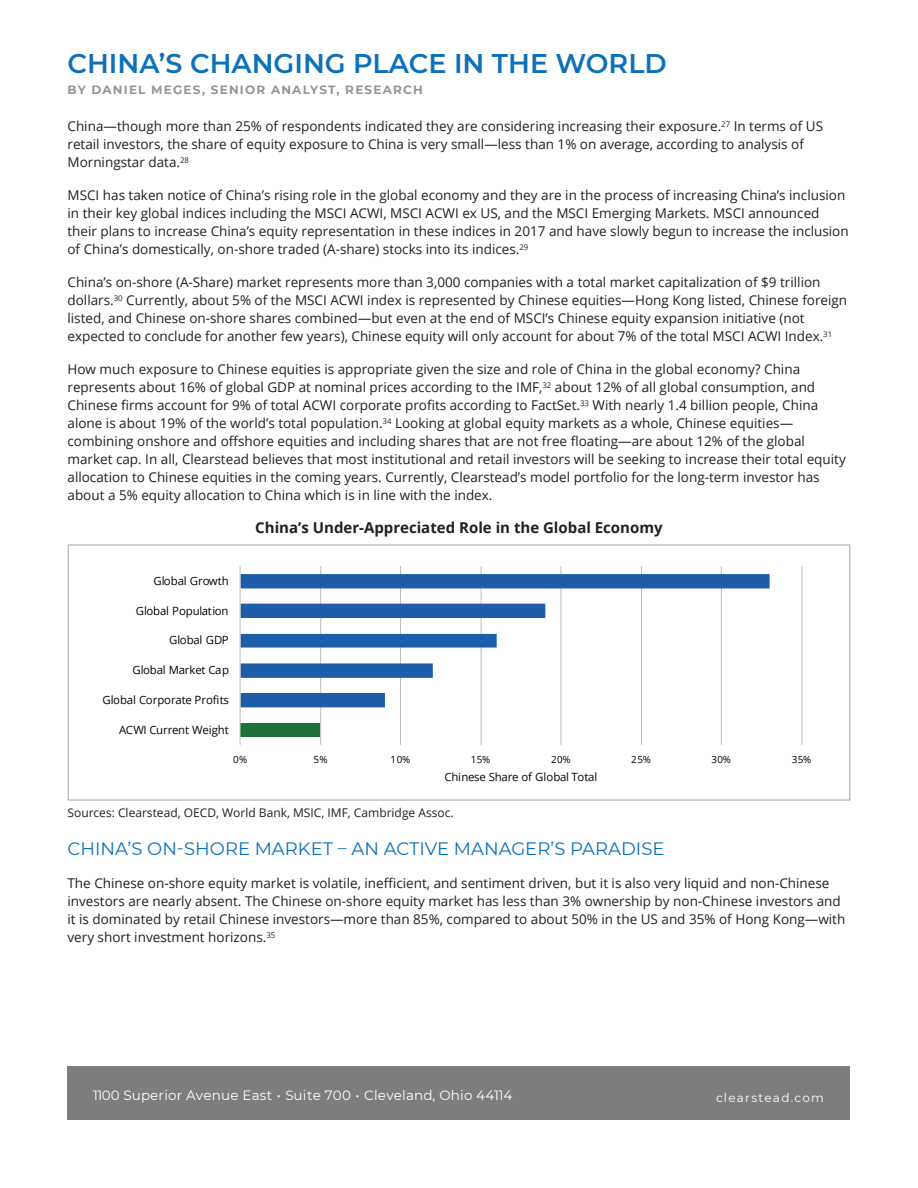
<style>
.page{position:relative;width:918px;height:1188px;background:#fff}
.page>*{position:absolute;margin:0;border:0;box-sizing:border-box;transform-origin:0 0}
.t1{font:600 27px "Montserrat";color:#0d71b9}
.t2{font:18px "Montserrat";color:#0d71b9}
.t3{font:700 15px "Open Sans";color:#231f20}
.t4{font:13.5px/18px "Open Sans";color:#231f20}
.t5{font:13.5px "Montserrat";letter-spacing:.015em;color:#fff}
.t6{font:12px "Open Sans";color:#231f20}
.t7{font:700 12px "Montserrat";letter-spacing:.1em;color:#939598}
.t8{font:12px "Montserrat";letter-spacing:.105em;color:#fff}
.t9{font:11.4px "Open Sans";letter-spacing:-.015em;color:#040503}
.t10{font:9.9px "Open Sans";letter-spacing:.045em;color:#040503}
</style>
<div class="page">
<div style="left:68px;top:1066px;width:782px;height:54px;background:#7d7e7c"></div>
<div style="left:68px;top:544px;width:782px;height:257px;border:1px solid #b4aca6"></div>
<hr style="left:320px;top:566px;width:1px;height:179px;background:#bfbebe">
<hr style="left:400px;top:566px;width:1px;height:179px;background:#bfbebe">
<hr style="left:481px;top:566px;width:1px;height:179px;background:#bfbebe">
<hr style="left:561px;top:566px;width:1px;height:179px;background:#bfbebe">
<hr style="left:641px;top:566px;width:1px;height:179px;background:#bfbebe">
<hr style="left:721px;top:566px;width:1px;height:179px;background:#bfbebe">
<hr style="left:802px;top:566px;width:1px;height:179px;background:#bfbebe">
<div style="left:240px;top:723px;width:80px;height:14px;background:#1c7239"></div>
<svg style="left:241px;top:574px;width:529px;height:133px"></svg>
<hr style="left:240px;top:566px;width:1px;height:179px;background:#bfbebe">
<h1 class="t1" style="left:68px;top:45px;width:601px">CHINA’S CHANGING PLACE IN THE WORLD</h1>
<p class="t7" style="left:68px;top:81px;width:357px">BY DANIEL MEGES, SENIOR ANALYST, RESEARCH</p>
<p class="t4" style="left:67px;top:117px;width:757px">China—though more than 25% of respondents indicated they are considering increasing their exposure.<sup>27</sup> In terms of US retail investors, the share of equity exposure to China is very small—less than 1% on average, according to analysis of<br>Morningstar data.<sup>28</sup></p>
<p class="t4" style="left:68px;top:186px;width:783px">MSCI has taken notice of China’s rising role in the global economy and they are in the process of increasing China’s inclusion in their key global indices including the MSCI ACWI, MSCI ACWI ex US, and the MSCI Emerging Markets. MSCI announced their plans to increase China’s equity representation in these indices in 2017 and have slowly begun to increase the inclusion of China’s domestically, on-shore traded (A-share) stocks into its indices.<sup>29</sup></p>
<p class="t4" style="left:67px;top:273px;width:781px">China’s on-shore (A-Share) market represents more than 3,000 companies with a total market capitalization of $9 trillion dollars.<sup>30</sup> Currently, about 5% of the MSCI ACWI index is represented by Chinese equities—Hong Kong listed, Chinese foreign listed, and Chinese on-shore shares combined—but even at the end of MSCI’s Chinese equity expansion initiative (not expected to conclude for another few years), Chinese equity will only account for about 7% of the total MSCI ACWI Index.<sup>31</sup></p>
<p class="t4" style="left:67px;top:360px;width:780px">How much exposure to Chinese equities is appropriate given the size and role of China in the global economy? China represents about 16% of global GDP at nominal prices according to the IMF,<sup>32</sup> about 12% of all global consumption, and Chinese firms account for 9% of total ACWI corporate profits according to FactSet.<sup>33</sup> With nearly 1.4 billion people, China alone is about 19% of the world’s total population.<sup>34</sup> Looking at global equity markets as a whole, Chinese equities— combining onshore and offshore equities and including shares that are not free floating—are about 12% of the global market cap. In all, Clearstead believes that most institutional and retail investors will be seeking to increase their total equity allocation to Chinese equities in the coming years. Currently, Clearstead’s model portfolio for the long-term investor has about a 5% equity allocation to China which is in line with the index.</p>
<p class="t3" style="left:255px;top:517px;width:409px">China’s Under-Appreciated Role in the Global Economy</p>
<p class="t9" style="left:153px;top:573px;width:77px">Global Growth</p>
<p class="t9" style="left:136px;top:603px;width:94px">Global Population</p>
<p class="t9" style="left:169px;top:632px;width:61px">Global GDP</p>
<p class="t9" style="left:132px;top:662px;width:98px">Global Market Cap</p>
<p class="t9" style="left:103px;top:692px;width:128px">Global Corporate Profits</p>
<p class="t9" style="left:119px;top:722px;width:111px">ACWI Current Weight</p>
<p class="t10" style="left:233px;top:752px;width:16px">0%</p>
<p class="t10" style="left:313px;top:752px;width:16px">5%</p>
<p class="t10" style="left:391px;top:752px;width:21px">10%</p>
<p class="t10" style="left:471px;top:752px;width:21px">15%</p>
<p class="t10" style="left:551px;top:752px;width:21px">20%</p>
<p class="t10" style="left:631px;top:752px;width:21px">25%</p>
<p class="t10" style="left:712px;top:752px;width:21px">30%</p>
<p class="t10" style="left:792px;top:752px;width:21px">35%</p>
<p class="t9" style="left:445px;top:769px;width:154px">Chinese Share of Global Total</p>
<p class="t6" style="left:68px;top:804px;width:388px">Sources: Clearstead, OECD, World Bank, MSIC, IMF, Cambridge Assoc.</p>
<h2 class="t2" style="left:68px;top:836px;width:599px">CHINA’S ON-SHORE MARKET – AN ACTIVE MANAGER’S PARADISE</h2>
<p class="t4" style="left:68px;top:874px;width:779px">The Chinese on-shore equity market is volatile, inefficient, and sentiment driven, but it is also very liquid and non-Chinese investors are nearly absent. The Chinese on-shore equity market has less than 3% ownership by non-Chinese investors and it is dominated by retail Chinese investors—more than 85%, compared to about 50% in the US and 35% of Hong Kong—with very short investment horizons.<sup>35</sup></p>
<p class="t5" style="left:93px;top:1086px;width:421px">1100 Superior Avenue East • Suite 700 • Cleveland, Ohio 44114</p>
<p class="t8" style="left:716px;top:1090px;width:110px">clearstead.com</p>
</div>
